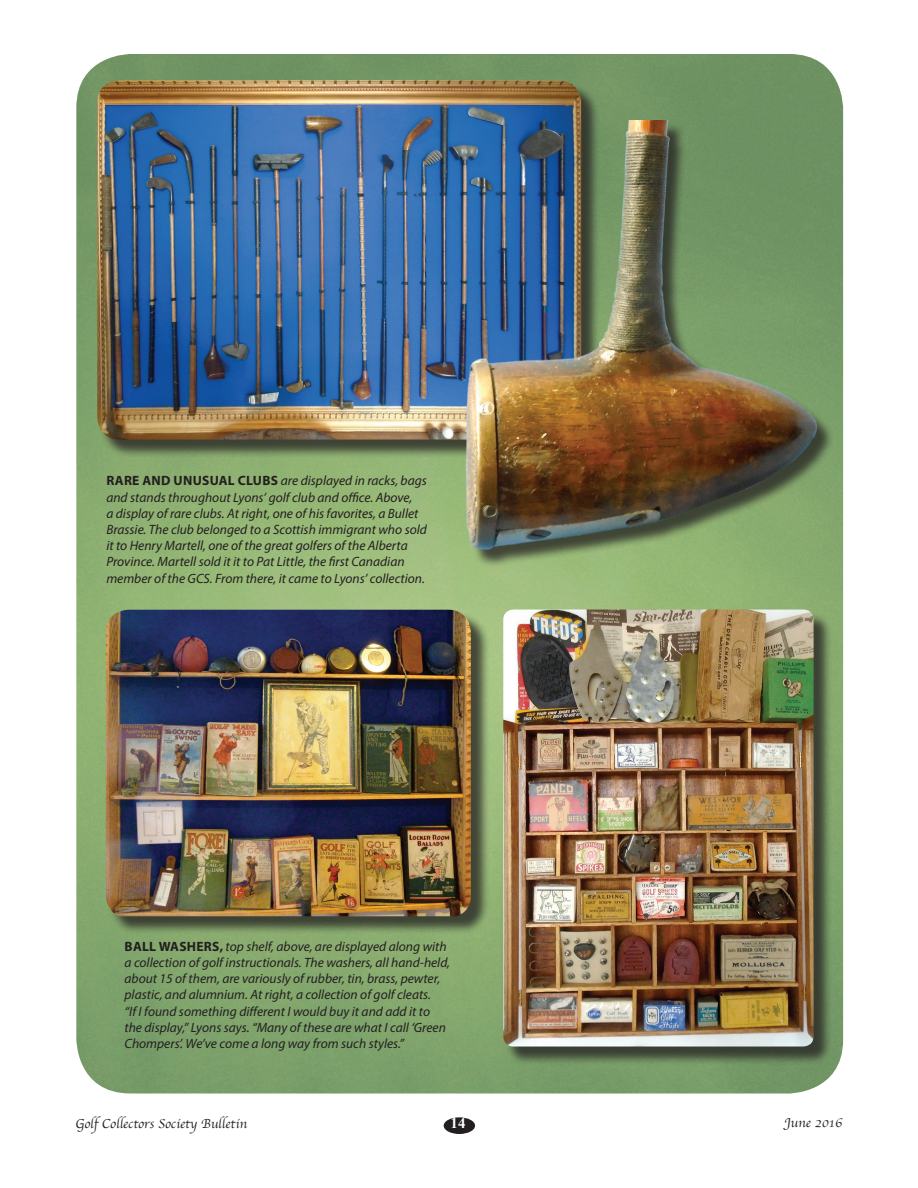
<style>
.page{position:relative;width:918px;height:1188px;background:#fff}
.page>*{position:absolute;margin:0;border:0;box-sizing:border-box;transform-origin:0 0}
.t1{font:700 15px "Times New Roman";color:#fff}
.t2{font:italic 13.5px/16.2px "Myriad Pro";color:#231f20}
.t3{font:13.5px "Apple Chancery";color:#231f20}
.t4{font:700 13.5px "Myriad Pro";color:#231f20}
.s1{font-weight:700;font-style:normal}
</style>
<div class="page">
<div style="left:444px;top:1117px;width:31px;height:17px;background:#231f20;border-radius:50%"></div>
<img style="left:76px;top:54px;width:767px;height:1040px">
<div style="left:99px;top:83px;width:501px;height:376px;background:#231f20;opacity:.75"></div>
<img style="left:97px;top:80px;width:484px;height:360px">
<div style="left:506px;top:612px;width:326px;height:453px;background:#231f20;opacity:.75"></div>
<img style="left:503px;top:610px;width:311px;height:437px">
<div style="left:108px;top:612px;width:382px;height:323px;background:#231f20;opacity:.75"></div>
<img style="left:106px;top:610px;width:365px;height:306px">
<img style="left:434px;top:120px;width:409px;height:445px">
<p class="t2" style="left:106px;top:472px;width:322px;text-indent:26px"><span class="s1">E AND UNUSUAL CLUBS</span> are displayed in racks, bags and stands throughout Lyons’ golf club and office. Above,<br>a display of rare clubs. At right, one of his favorites, a Bullet Brassie. The club belonged to a Scottish immigrant who sold it to Henry Martell, one of the great golfers of the Alberta Province. Martell sold it it to Pat Little, the first Canadian member of the GCS. From there, it came to Lyons’ collection.</p>
<p class="t4" style="left:107px;top:472px;width:10px">RAR</p>
<p class="t2" style="left:125px;top:938px;width:327px;text-indent:72px"><span class="s1">ERS,</span> top shelf, above, are displayed along with a collection of golf instructionals. The washers, all hand-held, about 15 of them, are variously of rubber, tin, brass, pewter, plastic, and alumnium. At right, a collection of golf cleats.<br>“If I found something different I would buy it and add it to the display,” Lyons says. “Many of these are what I call ‘Green Chompers’. We’ve come a long way from such styles.”</p>
<p class="t4" style="left:125px;top:937px;width:17px">BALL</p>
<p class="t4" style="left:159px;top:937px;width:21px">WASH</p>
<p class="t3" style="left:76px;top:1113px;width:173px">Golf Collectors Society Bulletin</p>
<p class="t1" style="left:451px;top:1113px;width:16px">14</p>
<p class="t3" style="left:784px;top:1112px;width:60px">June 2016</p>
</div>
